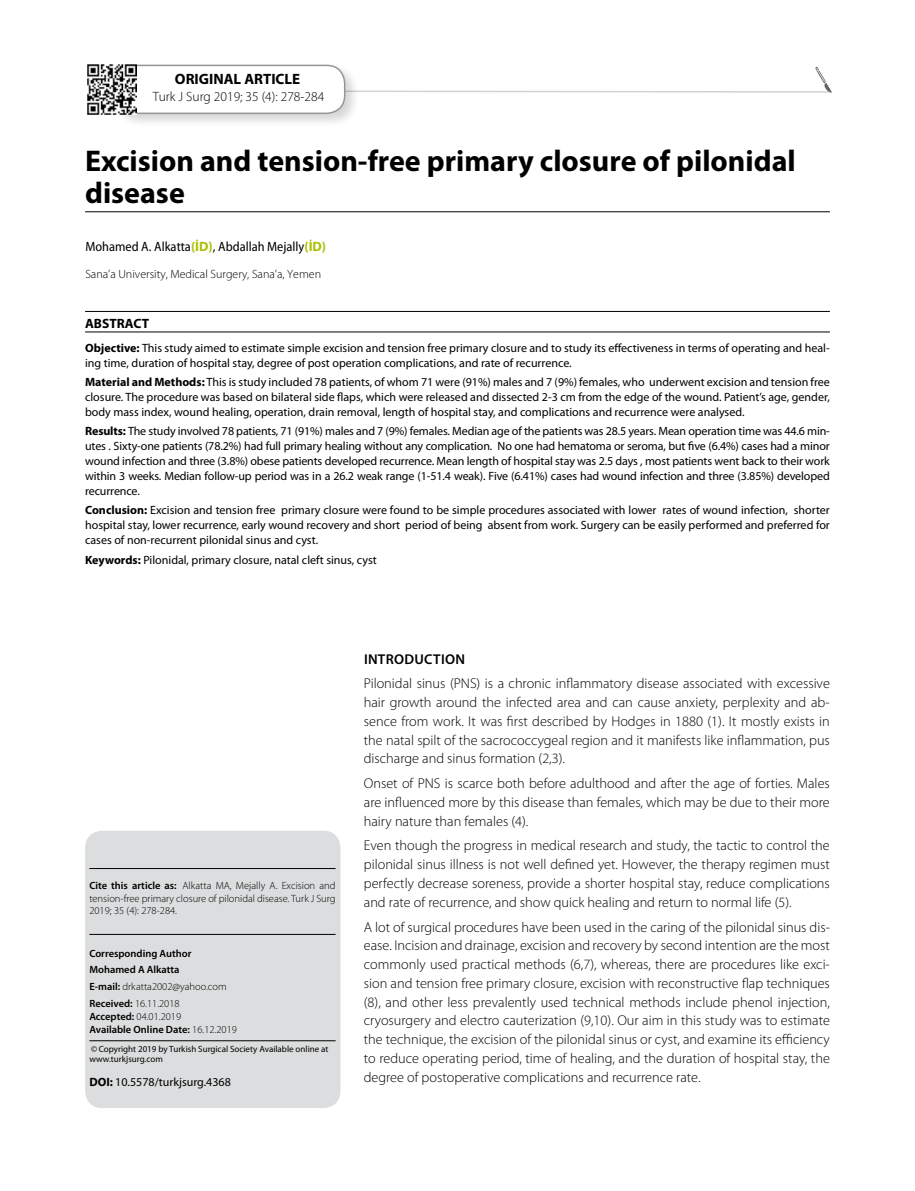
<style>
.page{position:relative;width:915px;height:1191px;background:#fff}
.page>*{position:absolute;margin:0;border:0;box-sizing:border-box;transform-origin:0 0}
.t1{font:700 30px/31.5px "Myriad Pro";color:#000}
.t2{font:700 15px "Myriad Pro";color:#000}
.t3{font:300 14.25px/18.8px "Myriad Pro";color:#000;text-align:justify}
.t4{font:600 14.25px "Myriad Pro";letter-spacing:.02em;color:#000}
.t5{font:semi-condensed 13.5px "Myriad Pro";color:#000}
.t6{font:300 13.5px "Myriad Pro";color:#000}
.t7{font:700 13.5px "Myriad Pro";color:#000}
.t8{font:12px/15px "Myriad Pro";color:#000;text-align:justify}
.t9{font:300 12px "Myriad Pro";color:#000}
.t10{font:300 10.5px/12.8px "Myriad Pro";color:#000;text-align:justify}
.t11{font:600 10.5px/15.6px "Myriad Pro";color:#000}
.t12{font:9px/10.5px "Myriad Pro";color:#000}
.s1{font-weight:700;font-stretch:normal;color:#aabf00}
.s2{font-weight:700}
.s3{font-weight:600}
.s4{font-weight:300}
</style>
<div class="page">
<svg style="left:359px;top:67px;width:473px;height:26px"></svg>
<div style="left:113px;top:62px;width:246px;height:66px;background:#000;opacity:.16"></div>
<div style="left:116px;top:65px;width:228px;height:48px;background:#fff;border-radius:18px"></div>
<div style="left:115px;top:65px;width:230px;height:49px;border:2px solid #939598;border-radius:18px"></div>
<hr style="left:85px;top:211px;width:744px;height:1px;background:#000">
<img style="left:87px;top:65px;width:49px;height:49px">
<div style="left:85px;top:830px;width:255px;height:278px;background:#dcddde;border-radius:17px"></div>
<hr style="left:89px;top:868px;width:246px;height:1px;background:#000">
<hr style="left:89px;top:934px;width:246px;height:1px;background:#000">
<hr style="left:89px;top:1040px;width:246px;height:1px;background:#000">
<hr style="left:85px;top:331px;width:744px;height:1px;background:#000">
<hr style="left:85px;top:311px;width:744px;height:1px;background:#000">
<p class="t2" style="left:175px;top:71px;width:127px">ORIGINAL ARTICLE</p>
<p class="t6" style="left:153px;top:89px;width:173px">Turk J Surg 2019; 35 (4): 278-284</p>
<h1 class="t1" style="left:85px;top:146px;width:712px">Excision and tension-free primary closure of pilonidal disease</h1>
<p class="t5" style="left:85px;top:240px;width:242px">Mohamed A. Alkatta<span class="s1">(İD)</span>, Abdallah Mejally<span class="s1">(İD)</span></p>
<p class="t9" style="left:85px;top:267px;width:237px">Sana’a University, Medical Surgery, Sana’a, Yemen</p>
<p class="t7" style="left:85px;top:316px;width:65px">ABSTRACT</p>
<p class="t8" style="left:85px;top:340px;width:746px"><span class="s2">Objective:</span> This study aimed to estimate simple excision and tension free primary closure and to study its effectiveness in terms of operating and heal&shy;ing time, duration of hospital stay, degree of post operation complications, and rate of recurrence.</p>
<p class="t8" style="left:85px;top:374px;width:746px"><span class="s2">Material and Methods:</span> This is study included 78 patients, of whom 71 were (91%) males and 7 (9%) females, who underwent excision and tension free closure. The procedure was based on bilateral side flaps, which were released and dissected 2-3 cm from the edge of the wound. Patient’s age, gender, body mass index, wound healing, operation, drain removal, length of hospital stay, and complications and recurrence were analysed.</p>
<p class="t8" style="left:85px;top:424px;width:746px"><span class="s2">Results:</span> The study involved 78 patients, 71 (91%) males and 7 (9%) females. Median age of the patients was 28.5 years. Mean operation time was 44.6 min&shy;utes . Sixty-one patients (78.2%) had full primary healing without any complication. No one had hematoma or seroma, but five (6.4%) cases had a minor wound infection and three (3.8%) obese patients developed recurrence. Mean length of hospital stay was 2.5 days , most patients went back to their work within 3 weeks. Median follow-up period was in a 26.2 weak range (1-51.4 weak). Five (6.41%) cases had wound infection and three (3.85%) developed recurrence.</p>
<p class="t8" style="left:85px;top:503px;width:746px"><span class="s2">Conclusion:</span> Excision and tension free primary closure were found to be simple procedures associated with lower rates of wound infection, shorter hospital stay, lower recurrence, early wound recovery and short period of being absent from work. Surgery can be easily performed and preferred for cases of non-recurrent pilonidal sinus and cyst.</p>
<p class="t8" style="left:85px;top:552px;width:293px"><span class="s2">Keywords:</span> Pilonidal, primary closure, natal cleft sinus, cyst</p>
<p class="t10" style="left:89px;top:879px;width:248px"><span class="s3">Cite this article as:</span> Alkatta MA, Mejally A. Excision and tension-free primary closure of pilonidal disease. Turk J Surg 2019; 35 (4): 278-284.</p>
<p class="t11" style="left:89px;top:946px;width:104px">Corresponding Author<br>Mohamed A Alkatta</p>
<p class="t10" style="left:89px;top:978px;width:139px;line-height:17px"><span class="s3">E-mail:</span> drkatta2002@yahoo.com<br><span class="s3">Received:</span> 16.11.2018</p>
<p class="t11" style="left:89px;top:1010px;width:149px;line-height:12.8px">Accepted: <span class="s4">04.01.2019<br></span>Available Online Date: <span class="s4">16.12.2019</span></p>
<p class="t12" style="left:89px;top:1043px;width:240px">©Copyright 2019 by Turkish Surgical Society Available online at www.turkjsurg.com</p>
<p class="t8" style="left:89px;top:1075px;width:143px"><span class="s2">DOI:</span> 10.5578/turkjsurg.4368</p>
<p class="t4" style="left:364px;top:651px;width:32px">Introd</p>
<p class="t4" style="left:414px;top:651px;width:52px">uctIon</p>
<p class="t3" style="left:364px;top:674px;width:467px">Pilonidal sinus (PNS) is a chronic inflammatory disease associated with excessive hair growth around the infected area and can cause anxiety, perplexity and ab&shy;sence from work. It was first described by Hodges in 1880 (1). It mostly exists in the natal spilt of the sacrococcygeal region and it manifests like inflammation, pus discharge and sinus formation (2,3).</p>
<p class="t3" style="left:364px;top:774px;width:467px">Onset of PNS is scarce both before adulthood and after the age of forties. Males are influenced more by this disease than females, which may be due to their more hairy nature than females (4).</p>
<p class="t3" style="left:364px;top:836px;width:467px">Even though the progress in medical research and study, the tactic to control the pilonidal sinus illness is not well defined yet. However, the therapy regimen must perfectly decrease soreness, provide a shorter hospital stay, reduce complications and rate of recurrence, and show quick healing and return to normal life (5).</p>
<p class="t3" style="left:364px;top:917px;width:467px">A lot of surgical procedures have been used in the caring of the pilonidal sinus dis&shy;ease. Incision and drainage, excision and recovery by second intention are the most commonly used practical methods (6,7), whereas, there are procedures like exci&shy;sion and tension free primary closure, excision with reconstructive flap techniques (8), and other less prevalently used technical methods include phenol injection, cryosurgery and electro cauterization (9,10). Our aim in this study was to estimate the technique, the excision of the pilonidal sinus or cyst, and examine its efficiency to reduce operating period, time of healing, and the duration of hospital stay, the degree of postoperative complications and recurrence rate.</p>
</div>
